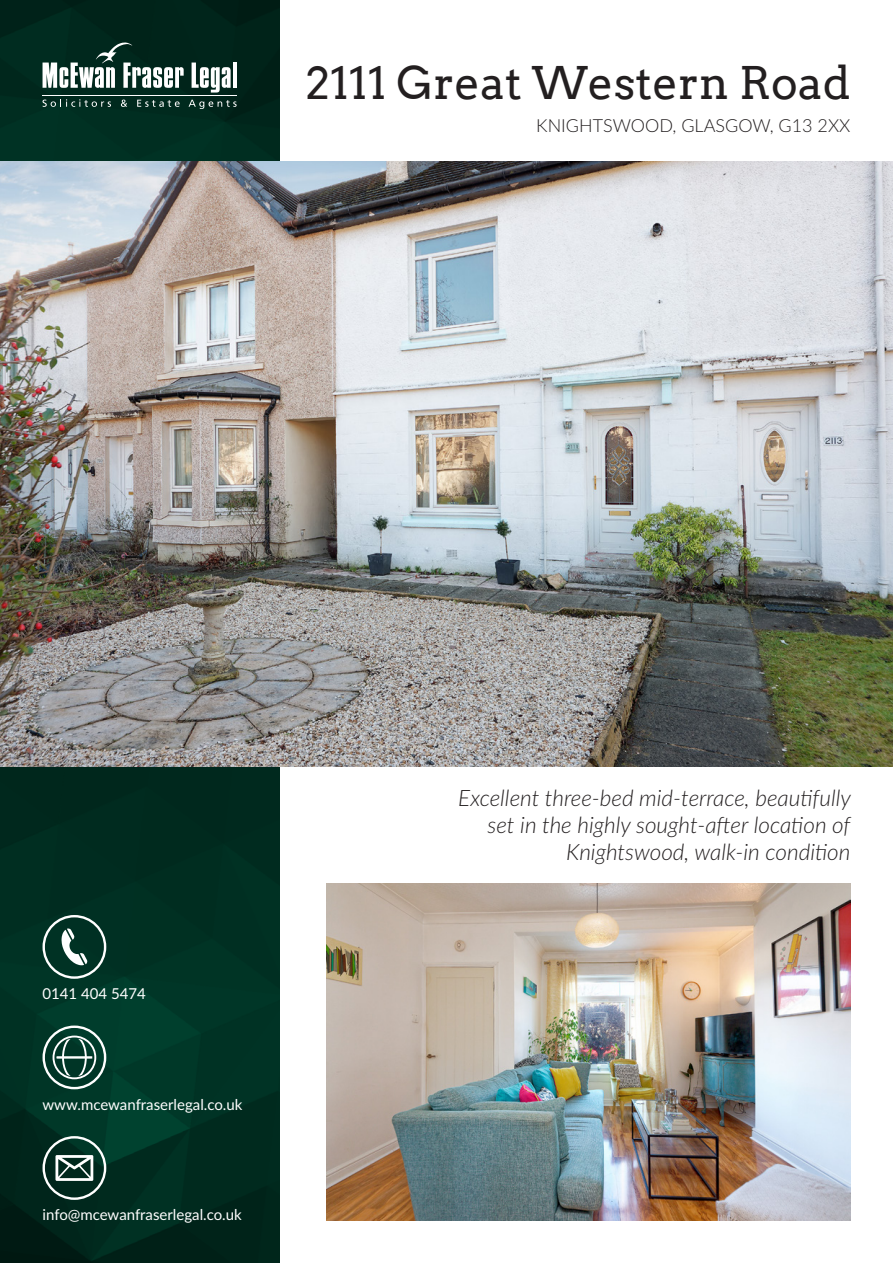
<style>
.page{position:relative;width:893px;height:1263px;background:#fff}
.page>*{position:absolute;margin:0;border:0;box-sizing:border-box;transform-origin:0 0}
.t1{font:45px "Arvo";color:#231f20}
.t2{font:italic 300 22.5px/27px "Lato";color:#231f20;text-align:right}
.t3{font:300 18px "Lato";color:#231f20}
.t4{font:15px "Lato";color:#fff}
</style>
<div class="page">
<img style="left:0;top:0;width:279px;height:1263px">
<img style="left:0;top:162px;width:893px;height:605px">
<svg style="left:43px;top:43px;width:141px;height:45px"></svg>
<svg style="left:192px;top:63px;width:39px;height:30px"></svg>
<hr style="left:233px;top:63px;width:4px;height:25px;background:#fff">
<hr style="left:43px;top:95px;width:194px;height:1px;background:#fff">
<svg style="left:43px;top:99px;width:68px;height:8px"></svg>
<svg style="left:121px;top:100px;width:6px;height:7px"></svg>
<svg style="left:137px;top:100px;width:43px;height:7px"></svg>
<svg style="left:189px;top:100px;width:48px;height:9px"></svg>
<img style="left:326px;top:883px;width:524px;height:337px">
<svg style="left:43px;top:915px;width:63px;height:64px;background:#335a4f"></svg>
<svg style="left:43px;top:1025px;width:63px;height:64px;background:#3a6559"></svg>
<svg style="left:43px;top:1136px;width:63px;height:64px;background:#3a5b52"></svg>
<h1 class="t1" style="left:306px;top:55px;width:546px">2111 Great Western Road</h1>
<p class="t3" style="left:536px;top:113px;width:316px">KNIGHTSWOOD, GLASGOW, G13 2XX</p>
<p class="t4" style="left:43px;top:983px;width:105px">0141 404 5474</p>
<p class="t4" style="left:43px;top:1094px;width:201px">www.mcewanfraserlegal.co.uk</p>
<p class="t4" style="left:43px;top:1204px;width:201px">info@mcewanfraserlegal.co.uk</p>
<p class="t2" style="left:458px;top:783px;width:394px">Excellent three-bed mid-terrace, beautifully set in the highly sought-after location of<br>Knightswood, walk-in condition</p>
</div>
